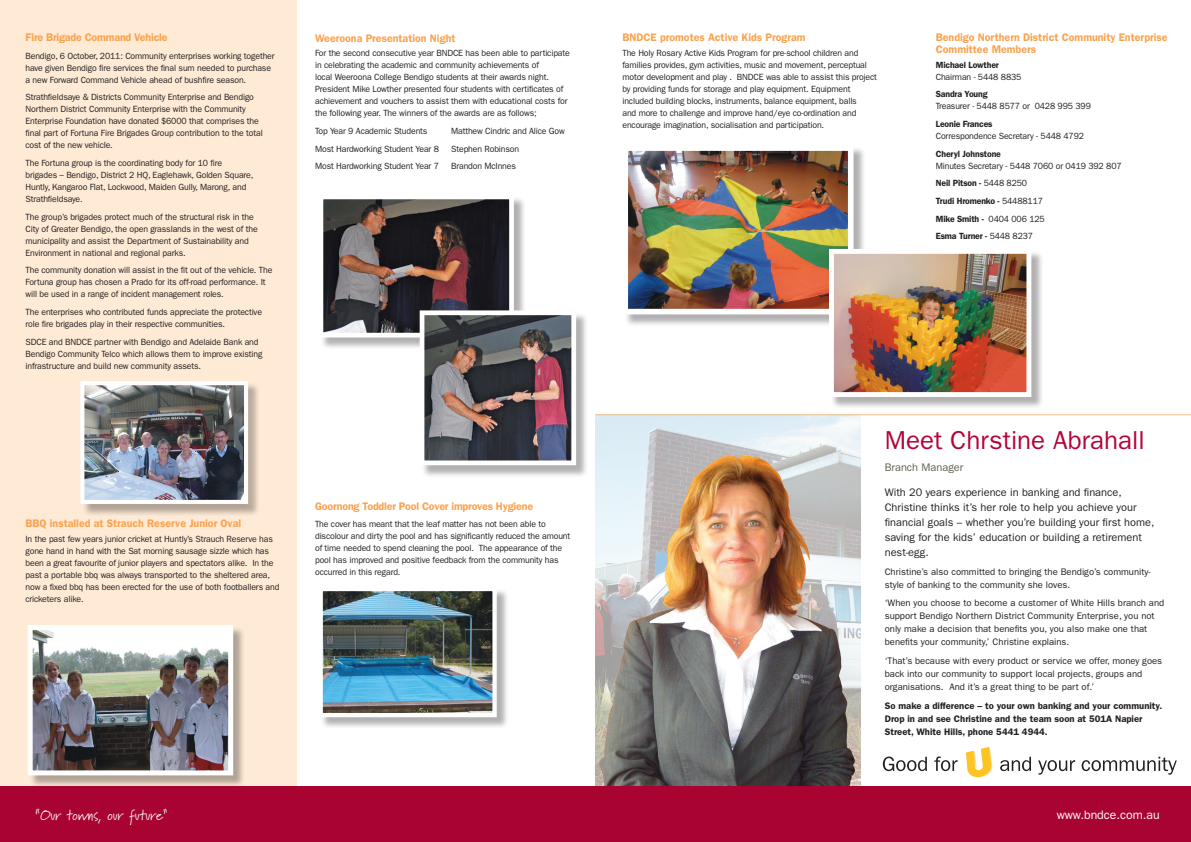
<style>
.page{position:relative;width:1191px;height:842px;background:#fff}
.page>*{position:absolute;margin:0;border:0;box-sizing:border-box;transform-origin:0 0}
.t1{font:26px "Franklin Gothic";color:#b30437}
.t2{font:14.8px "Marydale";color:#fff}
.t3{font:12.3px "Franklin Gothic";color:#fff}
.t4{font:600 11px/12px "Franklin Gothic";color:#f9a350}
.t5{font:11px/15px "Franklin Gothic";color:#231f20}
.t6{font:11px "Franklin Gothic";color:#60614b}
.t7{font:9.5px/13px "Franklin Gothic";color:#231f20}
.t8{font:600 9.5px/13px "Franklin Gothic";color:#231f20}
.t9{font:9px/12px "Franklin Gothic";letter-spacing:-.015em;color:#231f20}
.t10{font:600 9px "Franklin Gothic";letter-spacing:-.015em;color:#231f20}
.s1{font-weight:600}
.s2{font-weight:400}
</style>
<div class="page">
<img style="left:595px;top:415px;width:265px;height:371px">
<img style="left:599px;top:456px;width:257px;height:330px">
<div style="left:0;top:0;width:296px;height:786px;background:#feead5"></div>
<div style="left:624px;top:147px;width:242px;height:180px;background:#231f20;opacity:.35"></div>
<img style="left:629px;top:152px;width:217px;height:155px">
<div style="left:622px;top:145px;width:231px;height:169px;border:6px solid #fff"></div>
<div style="left:830px;top:250px;width:213px;height:160px;background:#231f20;opacity:.35"></div>
<img style="left:835px;top:255px;width:190px;height:136px">
<div style="left:829px;top:249px;width:202px;height:148px;border:5px solid #fff"></div>
<div style="left:320px;top:196px;width:206px;height:154px;background:#231f20;opacity:.35"></div>
<img style="left:324px;top:201px;width:184px;height:130px">
<div style="left:318px;top:195px;width:196px;height:142px;border:5px solid #fff"></div>
<div style="left:320px;top:588px;width:189px;height:142px;background:#231f20;opacity:.35"></div>
<img style="left:323px;top:592px;width:169px;height:120px">
<div style="left:318px;top:587px;width:179px;height:130px;border:4px solid #fff"></div>
<div style="left:421px;top:312px;width:167px;height:165px;background:#231f20;opacity:.35"></div>
<img style="left:426px;top:316px;width:144px;height:143px">
<div style="left:420px;top:310px;width:156px;height:155px;border:5px solid #fff"></div>
<div style="left:82px;top:383px;width:178px;height:133px;background:#231f20;opacity:.35"></div>
<img style="left:85px;top:386px;width:158px;height:113px">
<div style="left:80px;top:381px;width:168px;height:123px;border:4px solid #fff"></div>
<hr style="left:595px;top:414px;width:596px;height:1px;background:#fbbd7f">
<div style="left:29px;top:626px;width:217px;height:162px;background:#231f20;opacity:.35"></div>
<img style="left:34px;top:631px;width:193px;height:138px">
<div style="left:28px;top:625px;width:205px;height:150px;border:5px solid #fff"></div>
<div style="left:0;top:786px;width:1191px;height:56px;background:#a90332"></div>
<svg style="left:883px;top:756px;width:44px;height:15px"></svg>
<svg style="left:934px;top:756px;width:23px;height:15px"></svg>
<svg style="left:1000px;top:757px;width:31px;height:14px"></svg>
<svg style="left:1038px;top:760px;width:37px;height:15px"></svg>
<svg style="left:1081px;top:757px;width:95px;height:18px"></svg>
<svg style="left:966px;top:747px;width:26px;height:30px"></svg>
<p class="t4" style="left:26px;top:31px;width:144px">Fire Brigade Command Vehicle</p>
<p class="t9" style="left:26px;top:50px;width:251px">Bendigo, 6 October, 2011: Community enterprises working together have given Bendigo fire services the final sum needed to purchase a new Forward Command Vehicle ahead of bushfire season.</p>
<p class="t9" style="left:26px;top:91px;width:239px">Strathfieldsaye &amp; Districts Community Enterprise and Bendigo Northern District Community Enterprise with the Community Enterprise Foundation have donated $6000 that comprises the final part of Fortuna Fire Brigades Group contribution to the total cost of the new vehicle.</p>
<p class="t9" style="left:26px;top:157px;width:229px">The Fortuna group is the coordinating body for 10 fire brigades – Bendigo, District 2 HQ, Eaglehawk, Golden Square, Huntly, Kangaroo Flat, Lockwood, Maiden Gully, Marong, and Strathfieldsaye.</p>
<p class="t9" style="left:26px;top:211px;width:234px">The group’s brigades protect much of the structural risk in the City of Greater Bendigo, the open grasslands in the west of the municipality and assist the Department of Sustainability and Environment in national and regional parks.</p>
<p class="t9" style="left:26px;top:264px;width:248px">The community donation will assist in the fit out of the vehicle. The<br>Fortuna group has chosen a Prado for its off-road performance. It will be used in a range of incident management roles.</p>
<p class="t9" style="left:26px;top:306px;width:238px">The enterprises who contributed funds appreciate the protective role fire brigades play in their respective communities.</p>
<p class="t9" style="left:26px;top:336px;width:238px">SDCE and BNDCE partner with Bendigo and Adelaide Bank and<br>Bendigo Community Telco which allows them to improve existing infrastructure and build new community assets.</p>
<p class="t4" style="left:315px;top:32px;width:142px">Weeroona Presentation Night</p>
<p class="t9" style="left:315px;top:47px;width:256px">For the second consecutive year BNDCE has been able to participate in celebrating the academic and community achievements of<br>local Weeroona College Bendigo students at their awards night.<br>President Mike Lowther presented four students with certificates of achievement and vouchers to assist them with educational costs for the following year. The winners of the awards are as follows;</p>
<p class="t9" style="left:315px;top:125px;width:114px">Top Year 9 Academic Students</p>
<p class="t9" style="left:451px;top:125px;width:115px">Matthew Cindric and Alice Gow</p>
<p class="t9" style="left:315px;top:143px;width:125px">Most Hardworking Student Year 8</p>
<p class="t9" style="left:451px;top:143px;width:70px">Stephen Robinson</p>
<p class="t9" style="left:315px;top:160px;width:125px">Most Hardworking Student Year 7</p>
<p class="t9" style="left:451px;top:160px;width:66px">Brandon McInnes</p>
<p class="t4" style="left:26px;top:517px;width:217px">BBQ installed at Strauch Reserve Junior Oval</p>
<p class="t9" style="left:26px;top:533px;width:255px">In the past few years junior cricket at Huntly’s Strauch Reserve has gone hand in hand with the Sat morning sausage sizzle which has been a great favourite of junior players and spectators alike. In the past a portable bbq was always transported to the sheltered area, now a fixed bbq has been erected for the use of both footballers and cricketers alike.</p>
<p class="t4" style="left:315px;top:500px;width:220px">Goornong Toddler Pool Cover improves Hygiene</p>
<p class="t9" style="left:315px;top:518px;width:257px">The cover has meant that the leaf matter has not been able to discolour and dirty the pool and has significantly reduced the amount of time needed to spend cleaning the pool. The appearance of the pool has improved and positive feedback from the community has occurred in this regard.</p>
<p class="t4" style="left:622px;top:31px;width:185px">BNDCE promotes Active Kids Program</p>
<p class="t9" style="left:622px;top:47px;width:256px">The Holy Rosary Active Kids Program for pre-school children and families provides, gym activities, music and movement, perceptual motor development and play . BNDCE was able to assist this project by providing funds for storage and play equipment. Equipment included building blocks, instruments, balance equipment, balls<br>and more to challenge and improve hand/eye co-ordination and encourage imagination, socialisation and participation.</p>
<p class="t4" style="left:935px;top:31px;width:233px">Bendigo Northern District Community Enterprise<br>Committee Members</p>
<p class="t9" style="left:935px;top:59px;width:87px"><span class="s1">Michael Lowther<br></span>Chairman - 5448 8835</p>
<p class="t9" style="left:935px;top:88px;width:157px"><span class="s1">Sandra Young<br></span>Treasurer - 5448 8577 or 0428 995 399</p>
<p class="t9" style="left:935px;top:118px;width:150px"><span class="s1">Leonie Frances<br></span>Correspondence Secretary - 5448 4792</p>
<p class="t9" style="left:935px;top:148px;width:187px"><span class="s1">Cheryl Johnstone<br></span>Minutes Secretary - 5448 7060 or 0419 392 807</p>
<p class="t10" style="left:935px;top:178px;width:93px">Neil Pitson - <span class="s2">5448 8250</span></p>
<p class="t10" style="left:935px;top:196px;width:109px">Trudi Hromenko - <span class="s2">54488117</span></p>
<p class="t10" style="left:935px;top:213px;width:110px">Mike Smith - <span class="s2">0404 006 125</span></p>
<p class="t10" style="left:935px;top:231px;width:99px">Esma Turner - <span class="s2">5448 8237</span></p>
<p class="t1" style="left:884px;top:425px;width:261px">Meet Chrstine Abrahall</p>
<p class="t6" style="left:884px;top:461px;width:80px">Branch Manager</p>
<p class="t5" style="left:884px;top:485px;width:271px">With 20 years experience in banking and finance, Christine thinks it’s her role to help you achieve your financial goals – whether you’re building your first home, saving for the kids’ education or building a retirement nest-egg.</p>
<p class="t7" style="left:884px;top:565px;width:267px">Christine’s also committed to bringing the Bendigo’s community&shy;style of banking to the community she loves.</p>
<p class="t7" style="left:884px;top:597px;width:281px">‘When you choose to become a customer of White Hills branch and support Bendigo Northern District Community Enterprise, you not only make a decision that benefits you, you also make one that benefits your community,’ Christine explains.</p>
<p class="t7" style="left:884px;top:654px;width:279px">‘That’s because with every product or service we offer, money goes back into our community to support local projects, groups and organisations. And it’s a great thing to be part of.’</p>
<p class="t8" style="left:884px;top:699px;width:279px">So make a difference – to your own banking and your community.<br>Drop in and see Christine and the team soon at 501A Napier<br>Street, White Hills, phone 5441 4944.</p>
<p class="t2" style="left:35px;top:806px;width:134px">“Our towns, our future”</p>
<p class="t3" style="left:1056px;top:807px;width:105px">www.bndce.com.au</p>
</div>
